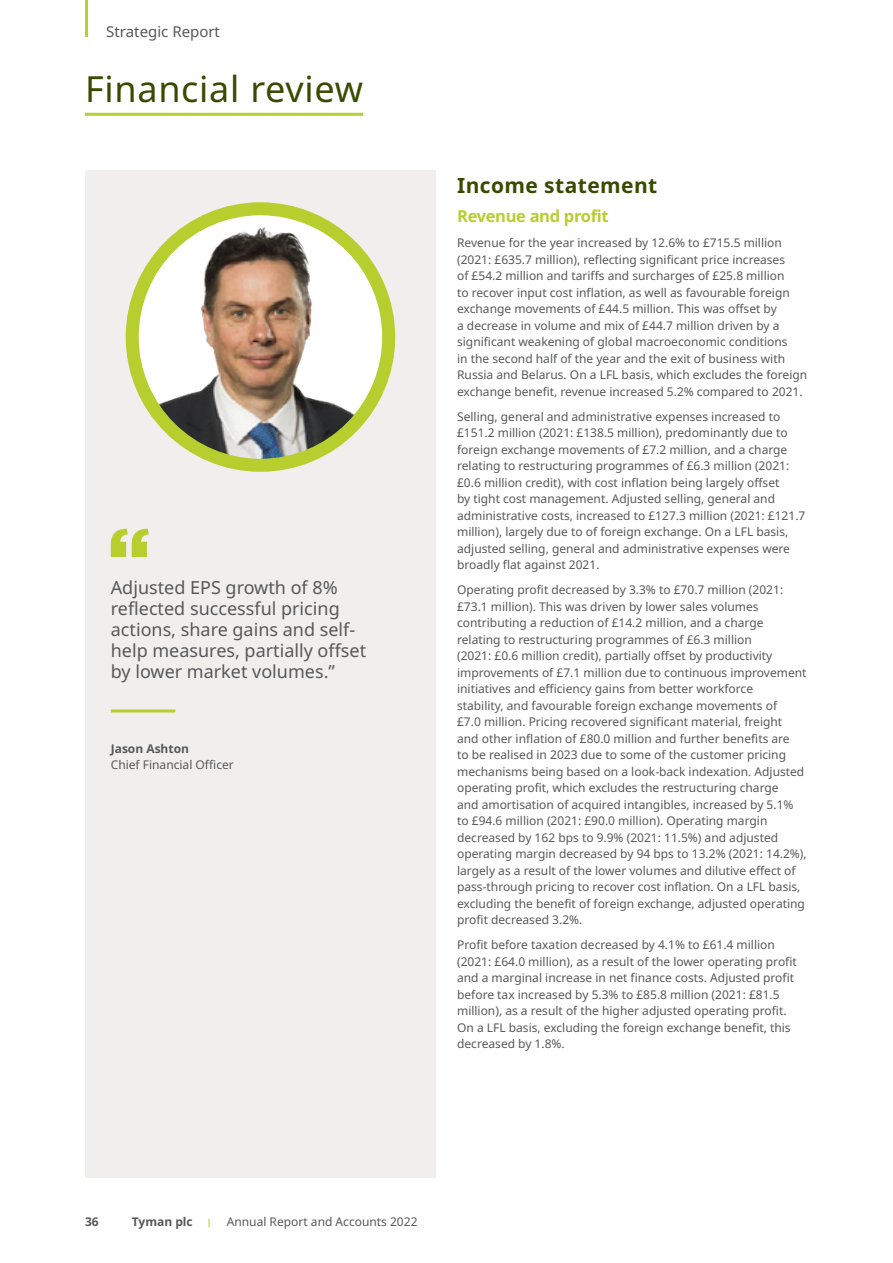
<style>
.page{position:relative;width:893px;height:1263px;background:#fff}
.page>*{position:absolute;margin:0;border:0;box-sizing:border-box;transform-origin:0 0}
.t1{font:36px "Noto Sans";letter-spacing:.02em;color:#394b00}
.t2{font:700 21px "Noto Sans";letter-spacing:.02em;color:#394b00}
.t3{font:18px/21px "Noto Sans";color:#57585a}
.t4{font:700 16.5px "Noto Sans";letter-spacing:-.02em;color:#b6cf2f}
.t5{font:15px "Noto Sans";color:#57585a}
.t6{font:12px/16.5px "Noto Sans";color:#57585a}
.t7{font:700 12px "Noto Sans";color:#57585a}
</style>
<div class="page">
<div style="left:85px;top:170px;width:351px;height:1008px;background:#f0efee"></div>
<hr style="left:85px;top:113px;width:278px;height:3px;background:#b6cf2f">
<svg style="left:111px;top:529px;width:38px;height:28px"></svg>
<hr style="left:111px;top:709px;width:64px;height:3px;background:#b6cf2f">
<div style="left:126px;top:202px;width:269px;height:270px;background:#b6cf2f;border-radius:50%"></div>
<img style="left:137px;top:214px;width:247px;height:246px;border-radius:123px">
<hr style="left:85px;top:0;width:3px;height:37px;background:#b6cf2f">
<p class="t5" style="left:106px;top:21px;width:115px">Strategic Report</p>
<h1 class="t1" style="left:85px;top:64px;width:280px">Financial review</h1>
<h3 class="t3" style="left:111px;top:577px;width:257px">Adjusted EPS growth of 8% reflected successful pricing actions, share gains and self&shy;help measures, partially offset by lower market volumes.”</h3>
<p class="t7" style="left:111px;top:740px;width:80px">Jason Ashton</p>
<p class="t6" style="left:111px;top:757px;width:125px">Chief Financial Officer</p>
<h2 class="t2" style="left:457px;top:170px;width:202px">Income statement</h2>
<h3 class="t4" style="left:457px;top:204px;width:153px">Revenue and profit</h3>
<p class="t6" style="left:457px;top:235px;width:352px">Revenue for the year increased by 12.6% to £715.5 million (2021: £635.7 million), reflecting significant price increases<br>of £54.2 million and tariffs and surcharges of £25.8 million<br>to recover input cost inflation, as well as favourable foreign exchange movements of £44.5 million. This was offset by<br>a decrease in volume and mix of £44.7 million driven by a significant weakening of global macroeconomic conditions<br>in the second half of the year and the exit of business with Russia and Belarus. On a LFL basis, which excludes the foreign exchange benefit, revenue increased 5.2% compared to 2021.</p>
<p class="t6" style="left:457px;top:408px;width:350px">Selling, general and administrative expenses increased to £151.2 million (2021: £138.5 million), predominantly due to foreign exchange movements of £7.2 million, and a charge relating to restructuring programmes of £6.3 million (2021: £0.6 million credit), with cost inflation being largely offset<br>by tight cost management. Adjusted selling, general and administrative costs, increased to £127.3 million (2021: £121.7 million), largely due to of foreign exchange. On a LFL basis, adjusted selling, general and administrative expenses were broadly flat against 2021.</p>
<p class="t6" style="left:457px;top:582px;width:351px">Operating profit decreased by 3.3% to £70.7 million (2021: £73.1 million). This was driven by lower sales volumes contributing a reduction of £14.2 million, and a charge relating to restructuring programmes of £6.3 million<br>(2021: £0.6 million credit), partially offset by productivity improvements of £7.1 million due to continuous improvement initiatives and efficiency gains from better workforce<br>stability, and favourable foreign exchange movements of<br>£7.0 million. Pricing recovered significant material, freight and other inflation of £80.0 million and further benefits are<br>to be realised in 2023 due to some of the customer pricing mechanisms being based on a look-back indexation. Adjusted operating profit, which excludes the restructuring charge<br>and amortisation of acquired intangibles, increased by 5.1% to £94.6 million (2021: £90.0 million). Operating margin decreased by 162 bps to 9.9% (2021: 11.5%) and adjusted operating margin decreased by 94 bps to 13.2% (2021: 14.2%), largely as a result of the lower volumes and dilutive effect of pass-through pricing to recover cost inflation. On a LFL basis, excluding the benefit of foreign exchange, adjusted operating profit decreased 3.2%.</p>
<p class="t6" style="left:457px;top:937px;width:341px">Profit before taxation decreased by 4.1% to £61.4 million (2021: £64.0 million), as a result of the lower operating profit and a marginal increase in net finance costs. Adjusted profit before tax increased by 5.3% to £85.8 million (2021: £81.5 million), as a result of the higher adjusted operating profit.<br>On a LFL basis, excluding the foreign exchange benefit, this decreased by 1.8%.</p>
<p class="t7" style="left:85px;top:1213px;width:15px">36</p>
<p class="t7" style="left:132px;top:1213px;width:62px">Tyman plc</p>
<p class="t6" style="left:227px;top:1213px;width:192px">Annual Report and Accounts 2022</p>
</div>
